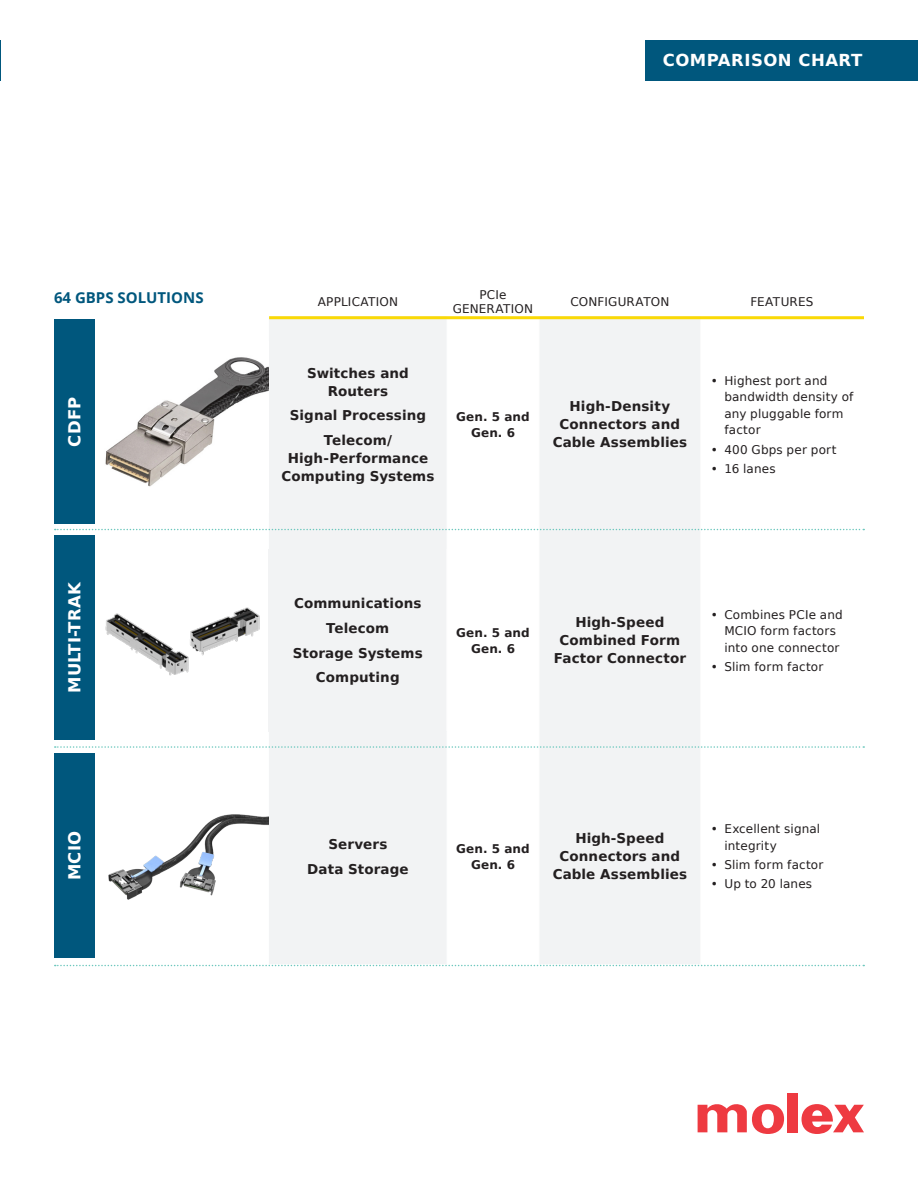
<style>
.page{position:relative;width:918px;height:1188px;background:#fff}
.page>*{position:absolute;margin:0;border:0;box-sizing:border-box;transform-origin:0 0}
.Cover_Header_1{font:700 16.5px "Bitstream Vera Sans";letter-spacing:.01em;color:#fff}
.Literature_Type{font:700 16.5px "Bitstream Vera Sans";letter-spacing:.03em;color:#fff}
.t1{font:700 15px "Open Sans";color:#00577d}
.t2{font:700 13.5px/18px "Bitstream Vera Sans";letter-spacing:.005em;color:#231f20;text-align:center}
.t3{font:12px/16.5px "Bitstream Vera Sans";letter-spacing:.015em;color:#231f20}
.t4{font:700 12px/16.5px "Bitstream Vera Sans";letter-spacing:.015em;color:#231f20;text-align:center}
</style>
<div class="page">
<svg style="left:269px;top:319px;width:432px;height:645px;fill:#f2f3f4"></svg>
<hr style="left:447px;top:316px;width:1px;height:216px;background:#fff">
<hr style="left:447px;top:532px;width:1px;height:216px;background:#fff">
<hr style="left:447px;top:748px;width:1px;height:216px;background:#fff">
<hr style="left:539px;top:316px;width:1px;height:216px;background:#fff">
<hr style="left:539px;top:532px;width:1px;height:216px;background:#fff">
<hr style="left:539px;top:748px;width:1px;height:216px;background:#fff">
<div style="left:269px;top:549px;width:178px;height:183px;background:#f2f3f4"></div>
<div style="left:646px;top:40px;width:272px;height:41px;background:#00577d"></div>
<div style="left:54px;top:320px;width:40px;height:204px;background:#00577d"></div>
<div style="left:54px;top:536px;width:40px;height:204px;background:#00577d"></div>
<div style="left:54px;top:753px;width:40px;height:205px;background:#00577d"></div>
<hr style="left:269px;top:316px;width:595px;height:3px;background:#fad906">
<svg style="left:55px;top:746px;width:809px;height:2px"></svg>
<svg style="left:55px;top:965px;width:809px;height:1px"></svg>
<img style="left:105px;top:357px;width:164px;height:130px">
<img style="left:105px;top:607px;width:155px;height:69px">
<img style="left:108px;top:814px;width:161px;height:86px">
<svg style="left:55px;top:529px;width:809px;height:1px"></svg>
<div style="left:787px;top:1093px;width:10px;height:39px;background:#ee3a41"></div>
<svg style="left:698px;top:1104px;width:86px;height:30px"></svg>
<svg style="left:802px;top:1104px;width:62px;height:30px"></svg>
<p class="Literature_Type" style="left:663px;top:51px;width:201px">COMPARISON CHART</p>
<p class="t1" style="left:54px;top:287px;width:151px">64 GBPS SOLUTIONS</p>
<p class="Cover_Header_1" style="left:65px;top:447px;width:51px;rotate:-90deg">CDFP</p>
<p class="Cover_Header_1" style="left:65px;top:693px;width:112px;rotate:-90deg">MULTI-TRAK</p>
<p class="Cover_Header_1" style="left:65px;top:880px;width:51px;rotate:-90deg">MCIO</p>
<p class="t3" style="left:318px;top:293px;width:82px">APPLICATION</p>
<p class="t3" style="left:453px;top:287px;width:82px;line-height:14.4px;text-align:center">PCIe<br>GENERATION</p>
<p class="t3" style="left:570px;top:293px;width:100px">CONFIGURATON</p>
<p class="t3" style="left:750px;top:293px;width:65px">FEATURES</p>
<p class="t2" style="left:307px;top:364px;width:103px">Switches and<br>Routers</p>
<p class="t2" style="left:290px;top:407px;width:138px">Signal Processing</p>
<p class="t2" style="left:282px;top:431px;width:155px">Telecom/<br>High-Performance<br>Computing Systems</p>
<p class="t4" style="left:456px;top:408px;width:75px">Gen. 5 and<br>Gen. 6</p>
<p class="t2" style="left:553px;top:398px;width:136px">High-Density<br>Connectors and<br>Cable Assemblies</p>
<p class="t3" style="left:724px;top:372px;width:131px;text-indent:-14px">• Highest port and bandwidth density of any pluggable form factor</p>
<p class="t3" style="left:711px;top:441px;width:127px">• 400 Gbps per port</p>
<p class="t3" style="left:711px;top:460px;width:66px">• 16 lanes</p>
<p class="t2" style="left:294px;top:595px;width:129px">Communications</p>
<p class="t2" style="left:326px;top:619px;width:65px">Telecom</p>
<p class="t2" style="left:293px;top:644px;width:131px">Storage Systems</p>
<p class="t2" style="left:316px;top:669px;width:85px">Computing</p>
<p class="t4" style="left:456px;top:624px;width:75px">Gen. 5 and<br>Gen. 6</p>
<p class="t2" style="left:554px;top:614px;width:134px">High-Speed<br>Combined Form<br>Factor Connector</p>
<p class="t3" style="left:724px;top:606px;width:120px;text-indent:-14px">• Combines PCIe and<br>MCIO form factors into one connector</p>
<p class="t3" style="left:711px;top:659px;width:114px">• Slim form factor</p>
<p class="t2" style="left:328px;top:835px;width:61px">Servers</p>
<p class="t2" style="left:307px;top:860px;width:103px">Data Storage</p>
<p class="t4" style="left:456px;top:840px;width:75px">Gen. 5 and<br>Gen. 6</p>
<p class="t2" style="left:553px;top:830px;width:136px">High-Speed<br>Connectors and<br>Cable Assemblies</p>
<p class="t3" style="left:724px;top:821px;width:97px;text-indent:-14px">• Excellent signal integrity</p>
<p class="t3" style="left:711px;top:857px;width:114px">• Slim form factor</p>
<p class="t3" style="left:711px;top:876px;width:103px">• Up to 20 lanes</p>
</div>
